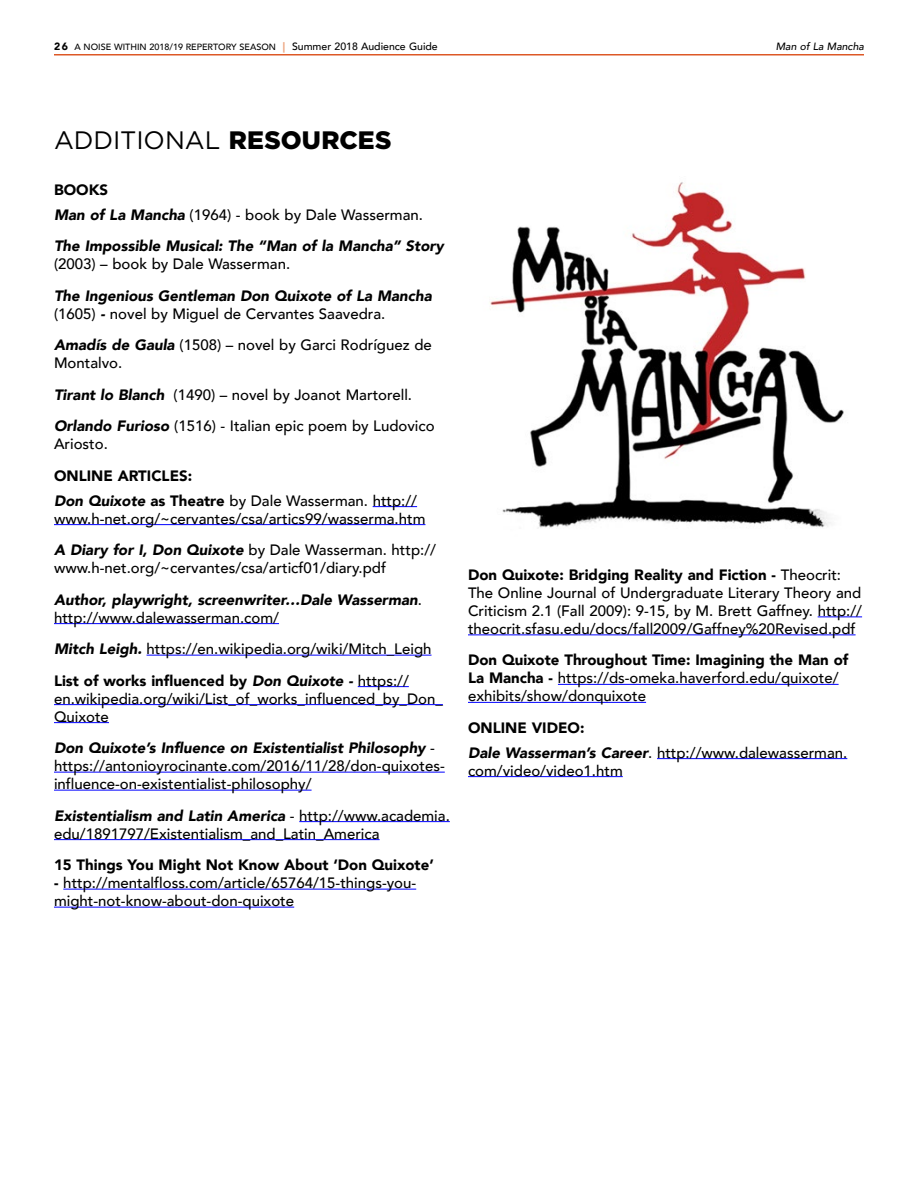
<style>
.page{position:relative;width:918px;height:1188px;background:#fff}
.page>*{position:absolute;margin:0;border:0;box-sizing:border-box;transform-origin:0 0}
.t1{font:25.2px "Gotham";letter-spacing:-.005em;color:#000}
.t2{font:500 15px/18px "Avenir";color:#000}
.t3{font:italic 900 15px/18px "Avenir";color:#000}
.t4{font:900 15px/24.8px "Avenir";color:#000}
.t5{font:italic 500 10.5px "Avenir";color:#000}
.t6{font:500 9px "Avenir";color:#000}
.s1{font-weight:900;font-size:10.5px}
.s2{font-weight:900;font-size:10.5px;color:#eca57f}
.s3{font-size:10.5px}
.s4{font-weight:900}
.s5{font-weight:900;font-style:italic}
.s6{font-weight:500;font-style:normal}
.s7{font-style:italic}
.s8{font-weight:500}
</style>
<div class="page">
<hr style="left:373px;top:506px;width:44px;height:1px;background:#00f">
<hr style="left:54px;top:524px;width:371px;height:1px;background:#00f">
<hr style="left:54px;top:623px;width:225px;height:1px;background:#00f">
<hr style="left:147px;top:655px;width:285px;height:1px;background:#00f">
<hr style="left:358px;top:686px;width:51px;height:1px;background:#00f">
<hr style="left:54px;top:704px;width:389px;height:1px;background:#00f">
<hr style="left:54px;top:722px;width:55px;height:1px;background:#00f">
<hr style="left:54px;top:772px;width:391px;height:1px;background:#00f">
<hr style="left:54px;top:790px;width:258px;height:1px;background:#00f">
<hr style="left:299px;top:821px;width:151px;height:1px;background:#00f">
<hr style="left:54px;top:839px;width:326px;height:1px;background:#00f">
<hr style="left:63px;top:889px;width:353px;height:1px;background:#00f">
<hr style="left:54px;top:907px;width:240px;height:1px;background:#00f">
<hr style="left:818px;top:616px;width:44px;height:1px;background:#00f">
<hr style="left:468px;top:634px;width:388px;height:1px;background:#00f">
<hr style="left:558px;top:684px;width:281px;height:1px;background:#00f">
<hr style="left:468px;top:702px;width:178px;height:1px;background:#00f">
<hr style="left:657px;top:758px;width:190px;height:1px;background:#00f">
<hr style="left:468px;top:776px;width:155px;height:1px;background:#00f">
<img style="left:490px;top:182px;width:354px;height:346px">
<hr style="left:54px;top:54px;width:810px;height:2px;background:#dd5826">
<p class="t6" style="left:54px;top:39px;width:385px"><span class="s1">26</span> A NOISE WITHIN 2018/19 REPERTORY SEASON <span class="s2">|</span> <span class="s3">Summer 2018 Audience Guide</span></p>
<p class="t5" style="left:776px;top:40px;width:90px">Man of La Mancha</p>
<h1 class="t1" style="left:54px;top:124px;width:339px">ADDITIONAL <span class="s4">RESOURCES</span></h1>
<p class="t2" style="left:54px;top:177px;width:371px;line-height:24.8px"><span class="s4">BOOKS<br></span><span class="s5">Man of La Mancha</span> (1964) - book by Dale Wasserman.</p>
<p class="t3" style="left:54px;top:237px;width:391px">The Impossible Musical: The “Man of la Mancha” Story</p>
<p class="t2" style="left:54px;top:254px;width:238px">(2003) – book by Dale Wasserman.</p>
<p class="t3" style="left:54px;top:286px;width:379px">The Ingenious Gentleman Don Quixote of La Mancha <span class="s6">(1605)</span> - <span class="s6">novel by Miguel de Cervantes Saavedra.</span></p>
<p class="t2" style="left:54px;top:335px;width:379px"><span class="s5">Amadís de Gaula</span> (1508) – novel by Garci Rodríguez de<br>Montalvo.</p>
<p class="t2" style="left:54px;top:378px;width:382px;line-height:31.5px"><span class="s5">Tirant lo Blanch</span> (1490) – novel by Joanot Martorell.<br><span class="s5">Orlando Furioso</span> (1516) - Italian epic poem by Ludovico</p>
<p class="t2" style="left:54px;top:434px;width:55px">Ariosto.</p>
<p class="t4" style="left:54px;top:463px;width:365px">ONLINE ARTICLES:<br><span class="s7">Don Quixote</span> as Theatre <span class="s8">by Dale Wasserman. http://</span></p>
<p class="t2" style="left:54px;top:502px;width:384px;line-height:31.5px">www.h-net.org/~cervantes/csa/artics99/wasserma.htm<br><span class="s5">A Diary for I, Don Quixote</span> by Dale Wasserman. http://</p>
<p class="t2" style="left:54px;top:551px;width:369px;line-height:31.5px">www.h-net.org/~cervantes/csa/articf01/diary.pdf<br><span class="s5">Author, playwright, screenwriter…Dale Wasserman</span>.</p>
<p class="t2" style="left:54px;top:601px;width:379px;line-height:31.5px">http://www.dalewasserman.com/<br><span class="s5">Mitch Leigh.</span> https://en.wikipedia.org/wiki/Mitch_Leigh<br><span class="s4">List of works influenced by</span> <span class="s5">Don Quixote -</span> https://</p>
<p class="t2" style="left:54px;top:688px;width:390px">en.wikipedia.org/wiki/List_of_works_influenced_by_Don_<br>Quixote</p>
<p class="t2" style="left:54px;top:738px;width:392px"><span class="s5">Don Quixote’s Influence on Existentialist Philosophy</span> - https://antonioyrocinante.com/2016/11/28/don-quixotes&shy;influence-on-existentialist-philosophy/</p>
<p class="t2" style="left:54px;top:805px;width:397px"><span class="s5">Existentialism and Latin America</span> - http://www.academia. edu/1891797/Existentialism_and_Latin_America</p>
<p class="t4" style="left:54px;top:852px;width:381px">15 Things You Might Not Know About ‘Don Quixote’</p>
<p class="t2" style="left:54px;top:873px;width:364px"><span class="s4">-</span> http://mentalfloss.com/article/65764/15-things-you&shy;might-not-know-about-don-quixote</p>
<p class="t2" style="left:468px;top:565px;width:396px"><span class="s4">Don Quixote: Bridging Reality and Fiction -</span> Theocrit:<br>The Online Journal of Undergraduate Literary Theory and Criticism 2.1 (Fall 2009): 9-15, by M. Brett Gaffney. http:// theocrit.sfasu.edu/docs/fall2009/Gaffney%20Revised.pdf</p>
<p class="t2" style="left:468px;top:650px;width:382px"><span class="s4">Don Quixote Throughout Time: Imagining the Man of<br>La Mancha -</span> https://ds-omeka.haverford.edu/quixote/ exhibits/show/donquixote</p>
<p class="t2" style="left:468px;top:714px;width:381px;line-height:24.8px"><span class="s4">ONLINE VIDEO:<br></span><span class="s5">Dale Wasserman’s Career</span>. http://www.dalewasserman.</p>
<p class="t2" style="left:468px;top:760px;width:156px">com/video/video1.htm</p>
</div>
